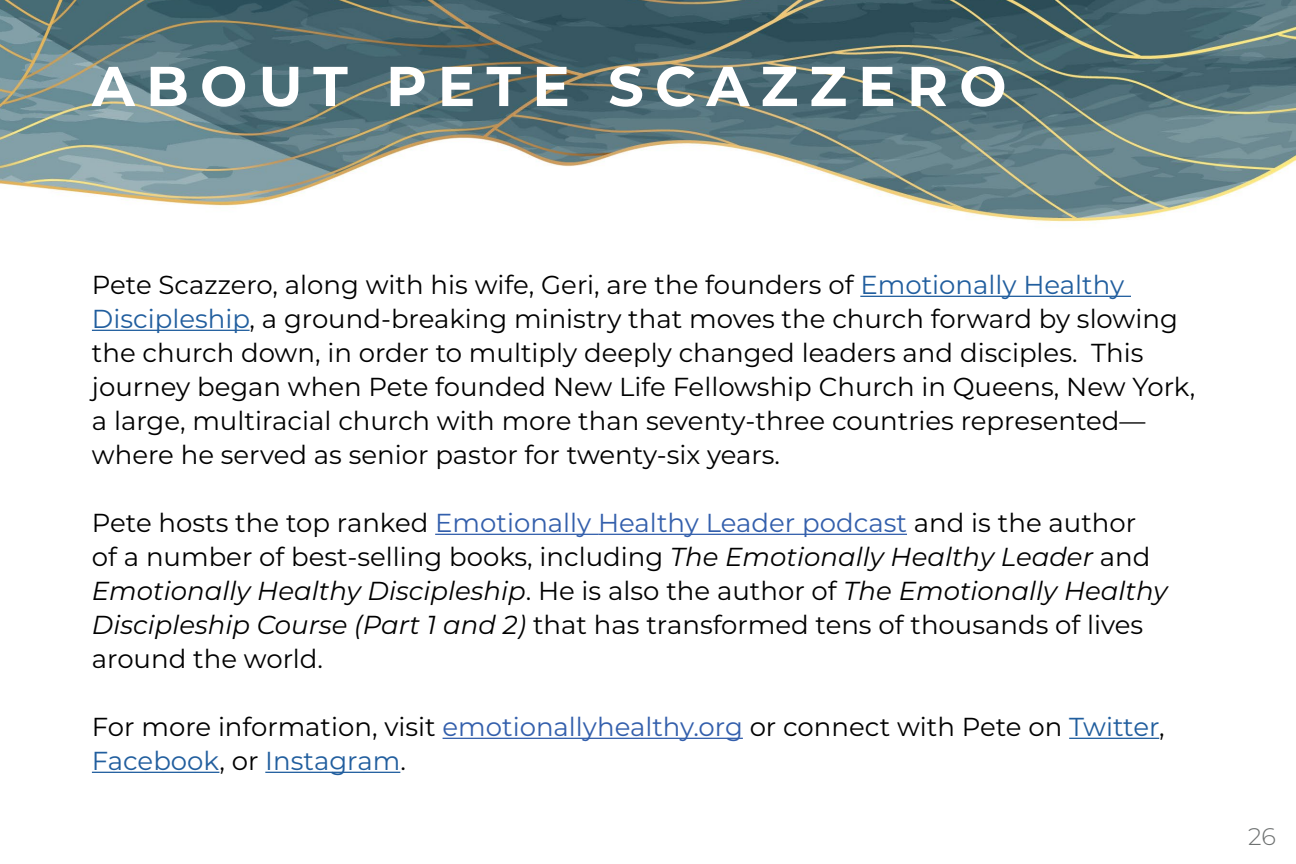
<style>
.page{position:relative;width:1296px;height:864px;background:#fff}
.page>*{position:absolute;margin:0;border:0;box-sizing:border-box;transform-origin:0 0}
.t1{font:700 56px "Montserrat";letter-spacing:.2em;color:#fff}
.t2{font:26px/34px "Montserrat";color:#000}
.t3{font:300 24px "Montserrat";color:#6e7171}
.s1{color:#215e9e}
.s2{color:#335fac}
.s3{font-style:italic}
</style>
<div class="page">
<img style="left:0;top:0;width:1296px;height:773px">
<hr style="left:860px;top:296px;width:271px;height:1px;background:#215e9e">
<hr style="left:92px;top:330px;width:158px;height:1px;background:#215e9e">
<hr style="left:435px;top:534px;width:163px;height:1px;background:#335fac">
<hr style="left:598px;top:534px;width:87px;height:1px;background:#335fac">
<hr style="left:685px;top:534px;width:222px;height:1px;background:#335fac">
<hr style="left:443px;top:738px;width:300px;height:1px;background:#335fac">
<hr style="left:1069px;top:738px;width:90px;height:1px;background:#215e9e">
<hr style="left:92px;top:772px;width:127px;height:1px;background:#215e9e">
<hr style="left:265px;top:772px;width:135px;height:1px;background:#215e9e">
<h1 class="t1" style="left:92px;top:46px;width:916px">ABOUT PETE SCAZZERO</h1>
<p class="t2" style="left:92px;top:267px;width:1105px">Pete Scazzero, along with his wife, Geri, are the founders of <span class="s1">Emotionally Healthy Discipleship</span>, a ground-breaking ministry that moves the church forward by slowing the church down, in order to multiply deeply changed leaders and disciples. This journey began when Pete founded New Life Fellowship Church in Queens, New York, a large, multiracial church with more than seventy-three countries represented— where he served as senior pastor for twenty-six years.</p>
<p class="t2" style="left:92px;top:505px;width:1077px">Pete hosts the top ranked <span class="s2">Emotionally Healthy Leader podcast</span> and is the author of a number of best-selling books, including <span class="s3">The Emotionally Healthy Leader</span> and <span class="s3">Emotionally Healthy Discipleship</span>. He is also the author of <span class="s3">The Emotionally Healthy Discipleship Course (Part 1 and 2)</span> that has transformed tens of thousands of lives around the world.</p>
<p class="t2" style="left:92px;top:709px;width:1074px">For more information, visit <span class="s2">emotionallyhealthy.org</span> or connect with Pete on <span class="s1">Twitter</span>,<br><span class="s1">Facebook</span>, or <span class="s1">Instagram</span>.</p>
<p class="t3" style="left:1248px;top:820px;width:29px">26</p>
</div>
